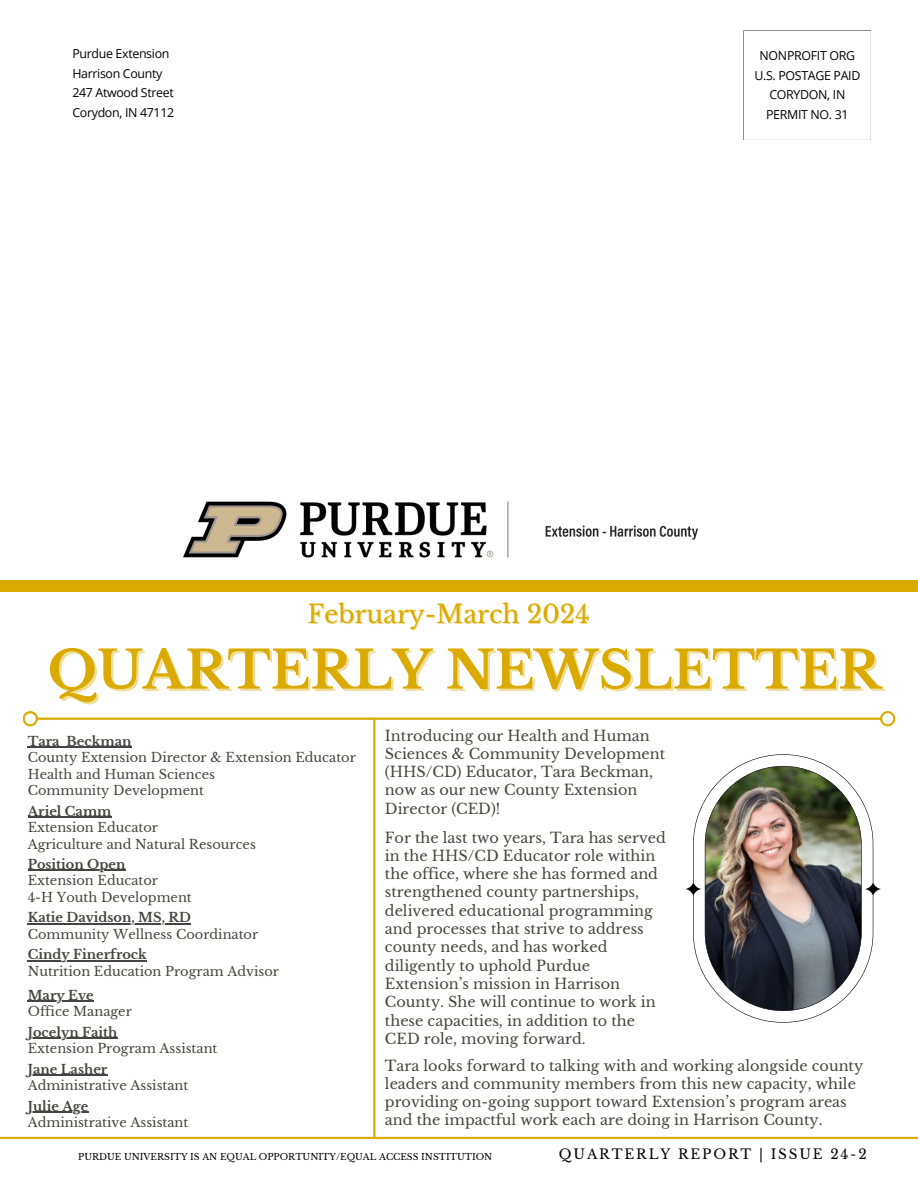
<style>
.page{position:relative;width:918px;height:1188px;background:#fff}
.page>*{position:absolute;margin:0;border:0;box-sizing:border-box;transform-origin:0 0}
.t1{font:700 52.2px "Libre Baskerville";color:#daaa00}
.t2{font:24.9px "Libre Baskerville";color:#daaa00}
.t3{font:14.4px/18.3px "Libre Baskerville";color:#444440}
.t4{font:13.5px "Libre Baskerville";letter-spacing:.14em;color:#000}
.t5{font:12.9px/16.5px "Libre Baskerville";color:#444440}
.t6{font:12.45px/19.6px "Open Sans";letter-spacing:-.025em;color:#000;text-align:center}
.t7{font:9px "Libre Baskerville";color:#000}
.s1{font-weight:700}
</style>
<div class="page">
<svg style="left:23px;top:711px;width:872px;height:15px"></svg>
<div style="left:0;top:580px;width:918px;height:11px;background:#daaa00"></div>
<hr style="left:28px;top:747px;width:32px;height:1px;background:#444440">
<hr style="left:67px;top:747px;width:65px;height:1px;background:#444440">
<hr style="left:28px;top:816px;width:84px;height:2px;background:#444440">
<hr style="left:28px;top:870px;width:97px;height:1px;background:#444440">
<hr style="left:28px;top:923px;width:163px;height:1px;background:#444440">
<hr style="left:28px;top:960px;width:119px;height:1px;background:#444440">
<hr style="left:28px;top:1001px;width:66px;height:1px;background:#444440">
<hr style="left:28px;top:1037px;width:89px;height:2px;background:#444440">
<hr style="left:28px;top:1074px;width:79px;height:1px;background:#444440">
<hr style="left:28px;top:1111px;width:60px;height:1px;background:#444440">
<svg style="left:743px;top:30px;width:128px;height:110px"></svg>
<div style="left:748px;top:35px;width:118px;height:101px;background:#fff"></div>
<img style="left:183px;top:501px;width:326px;height:57px">
<img style="left:545px;top:525px;width:153px;height:15px">
<hr style="left:0;top:1137px;width:918px;height:2px;background:#daaa00">
<hr style="left:373px;top:719px;width:2px;height:419px;background:#daaa00">
<img style="left:685px;top:754px;width:196px;height:269px">
<h6 class="t6" style="left:72px;top:43px;width:103px;text-align:left">Purdue Extension<br>Harrison County<br>247 Atwood Street<br>Corydon, IN 47112</h6>
<h6 class="t6" style="left:754px;top:45px;width:108px">NONPROFIT ORG<br>U.S. POSTAGE PAID<br>CORYDON, IN<br>PERMIT NO. 31</h6>
<h6 class="t2" style="left:307px;top:599px;width:284px">February-March 2024</h6>
<h6 class="t1" style="left:48px;top:638px;width:835px">QUARTERLY NEWSLETTER</h6>
<h5 class="t5" style="left:28px;top:733px;width:330px"><span class="s1">Tara Beckman<br></span>County Extension Director &amp; Extension Educator<br>Health and Human Sciences<br>Community Development</h5>
<p class="t5" style="left:28px;top:803px;width:230px"><span class="s1">Ariel Camm<br></span>Extension Educator<br>Agriculture and Natural Resources</p>
<p class="t5" style="left:28px;top:856px;width:166px"><span class="s1">Position Open<br></span>Extension Educator<br>4-H Youth Development</p>
<p class="t5" style="left:28px;top:910px;width:232px"><span class="s1">Katie Davidson, MS, RD<br></span>Community Wellness Coordinator</p>
<h2 class="t5" style="left:28px;top:947px;width:253px"><span class="s1">Cindy Finerfrock<br></span>Nutrition Education Program Advisor</h2>
<h1 class="t5" style="left:28px;top:987px;width:106px"><span class="s1">Mary Eve<br></span>Office Manager</h1>
<h4 class="t5" style="left:28px;top:1024px;width:191px"><span class="s1">Jocelyn Faith<br></span>Extension Program Assistant</h4>
<h4 class="t5" style="left:28px;top:1061px;width:162px"><span class="s1">Jane Lasher<br></span>Administrative Assistant</h4>
<h6 class="t5" style="left:28px;top:1098px;width:162px"><span class="s1">Julie Age<br></span>Administrative Assistant</h6>
<h6 class="t3" style="left:385px;top:726px;width:282px">Introducing our Health and Human<br>Sciences &amp; Community Development (HHS/CD) Educator, Tara Beckman, now as our new County Extension<br>Director (CED)!</h6>
<h6 class="t3" style="left:385px;top:828px;width:282px">For the last two years, Tara has served in the HHS/CD Educator role within the office, where she has formed and strengthened county partnerships, delivered educational programming and processes that strive to address county needs, and has worked diligently to uphold Purdue Extension’s mission in Harrison County. She will continue to work in these capacities, in addition to the CED role, moving forward.</h6>
<h3 class="t3" style="left:385px;top:1057px;width:480px">Tara looks forward to talking with and working alongside county leaders and community members from this new capacity, while providing on-going support toward Extension’s program areas and the impactful work each are doing in Harrison County.</h3>
<h6 class="t7" style="left:78px;top:1152px;width:416px">PURDUE UNIVERSITY IS AN EQUAL OPPORTUNITY/EQUAL ACCESS INSTITUTION</h6>
<h6 class="t4" style="left:559px;top:1146px;width:309px">QUARTERLY REPORT | ISSUE 24-2</h6>
</div>
